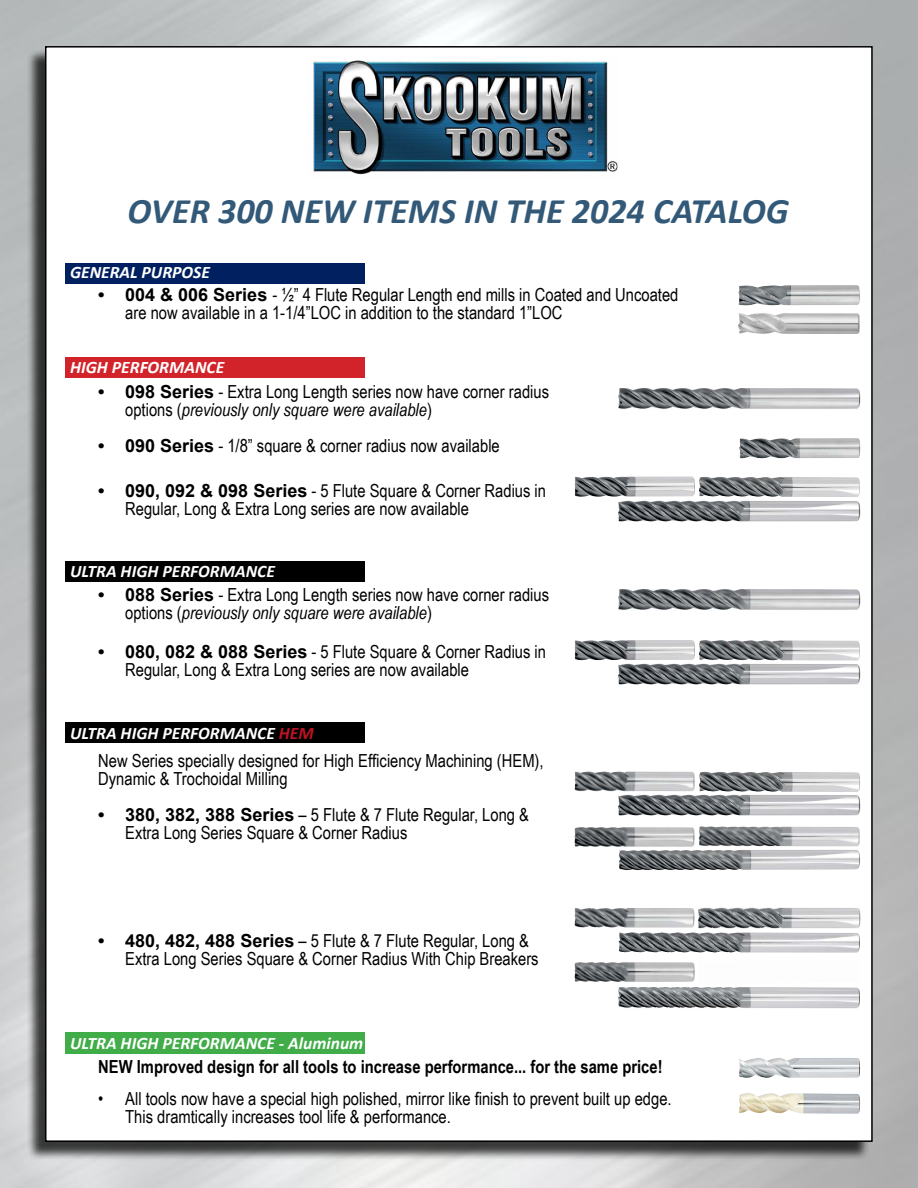
<style>
.page{position:relative;width:918px;height:1188px;background:#fff}
.page>*{position:absolute;margin:0;border:0;box-sizing:border-box;transform-origin:0 0}
.t1{font:italic 700 36px "Calibri";color:#335978}
.t2{font:18px/18px "Arial Narrow";color:#000}
.t3{font:700 18px "Arial Narrow";color:#000}
.t4{font:italic 700 17.55px "Calibri";color:#fff}
.s1{font-family:"Arial";font-weight:700}
.s2{font-style:italic}
.s3{color:#be1323}
</style>
<div class="page">
<div style="left:26px;top:48px;width:844px;height:1113px;background:#000;opacity:.75"></div>
<div style="left:46px;top:47px;width:826px;height:1094px;background:#fff"></div>
<div style="left:65px;top:263px;width:300px;height:20px;background:#002060"></div>
<div style="left:65px;top:1032px;width:300px;height:22px;background:#41ad49"></div>
<img style="left:738px;top:285px;width:122px;height:20px">
<div style="left:65px;top:723px;width:300px;height:20px;background:#000"></div>
<div style="left:65px;top:357px;width:300px;height:21px;background:#d2232a"></div>
<img style="left:739px;top:438px;width:121px;height:21px">
<img style="left:618px;top:388px;width:242px;height:21px">
<img style="left:575px;top:477px;width:120px;height:20px">
<img style="left:699px;top:477px;width:161px;height:20px">
<img style="left:618px;top:500px;width:242px;height:22px">
<div style="left:65px;top:561px;width:300px;height:21px;background:#000"></div>
<img style="left:618px;top:589px;width:242px;height:21px">
<img style="left:575px;top:640px;width:120px;height:20px">
<img style="left:699px;top:640px;width:161px;height:21px">
<img style="left:618px;top:663px;width:242px;height:22px">
<img style="left:739px;top:1058px;width:121px;height:20px">
<img style="left:739px;top:1093px;width:121px;height:21px">
<img style="left:575px;top:908px;width:120px;height:20px">
<img style="left:698px;top:908px;width:162px;height:20px">
<img style="left:619px;top:932px;width:241px;height:21px">
<img style="left:575px;top:771px;width:120px;height:21px">
<img style="left:699px;top:772px;width:161px;height:20px">
<img style="left:618px;top:794px;width:242px;height:22px">
<img style="left:574px;top:827px;width:121px;height:20px">
<img style="left:699px;top:826px;width:161px;height:21px">
<img style="left:619px;top:850px;width:241px;height:21px">
<img style="left:574px;top:962px;width:121px;height:20px">
<img style="left:618px;top:987px;width:242px;height:21px">
<img style="left:738px;top:313px;width:121px;height:21px">
<img style="left:313px;top:60px;width:304px;height:115px">
<h1 class="t1" style="left:127px;top:185px;width:663px">OVER 300 NEW ITEMS IN THE 2024 CATALOG</h1>
<p class="t4" style="left:70px;top:260px;width:142px">GENERAL PURPOSE</p>
<p class="t2" style="left:125px;top:285px;width:555px;text-indent:-27px"><span class="s1">• 004 &amp; 006 Series</span> - ½” 4 Flute Regular Length end mills in Coated and Uncoated are now available in a 1-1/4”LOC in addition to the standard 1”LOC</p>
<p class="t4" style="left:70px;top:354px;width:156px">HIGH PERFORMANCE</p>
<p class="t2" style="left:125px;top:382px;width:425px;text-indent:-27px"><span class="s1">• 098 Series</span> - Extra Long Length series now have corner radius options (<span class="s2">previously only square were available</span>)</p>
<p class="t2" style="left:98px;top:436px;width:403px"><span class="s1">• 090 Series</span> - 1/8” square &amp; corner radius now available</p>
<p class="t2" style="left:125px;top:481px;width:422px;text-indent:-27px"><span class="s1">• 090, 092 &amp; 098 Series</span> - 5 Flute Square &amp; Corner Radius in<br>Regular, Long &amp; Extra Long series are now available</p>
<p class="t4" style="left:70px;top:559px;width:206px">ULTRA HIGH PERFORMANCE</p>
<p class="t2" style="left:125px;top:585px;width:425px;text-indent:-27px"><span class="s1">• 088 Series</span> - Extra Long Length series now have corner radius options (<span class="s2">previously only square were available</span>)</p>
<p class="t2" style="left:125px;top:642px;width:422px;text-indent:-27px"><span class="s1">• 080, 082 &amp; 088 Series</span> - 5 Flute Square &amp; Corner Radius in<br>Regular, Long &amp; Extra Long series are now available</p>
<p class="t4" style="left:70px;top:720px;width:245px">ULTRA HIGH PERFORMANCE <span class="s3">HEM</span></p>
<p class="t2" style="left:98px;top:751px;width:447px">New Series specially designed for High Efficiency Machining (HEM),<br>Dynamic &amp; Trochoidal Milling</p>
<p class="t2" style="left:125px;top:805px;width:405px;text-indent:-27px"><span class="s1">• 380, 382, 388 Series</span> – 5 Flute &amp; 7 Flute Regular, Long &amp;<br>Extra Long Series Square &amp; Corner Radius</p>
<p class="t2" style="left:125px;top:931px;width:415px;text-indent:-27px"><span class="s1">• 480, 482, 488 Series</span> – 5 Flute &amp; 7 Flute Regular, Long &amp;<br>Extra Long Series Square &amp; Corner Radius With Chip Breakers</p>
<p class="t4" style="left:70px;top:1030px;width:295px">ULTRA HIGH PERFORMANCE - Aluminum</p>
<p class="t3" style="left:98px;top:1053px;width:566px">NEW Improved design for all tools to increase performance... for the same price!</p>
<p class="t2" style="left:125px;top:1089px;width:548px;text-indent:-27px">• All tools now have a special high polished, mirror like finish to prevent built up edge.<br>This dramtically increases tool life &amp; performance.</p>
</div>
